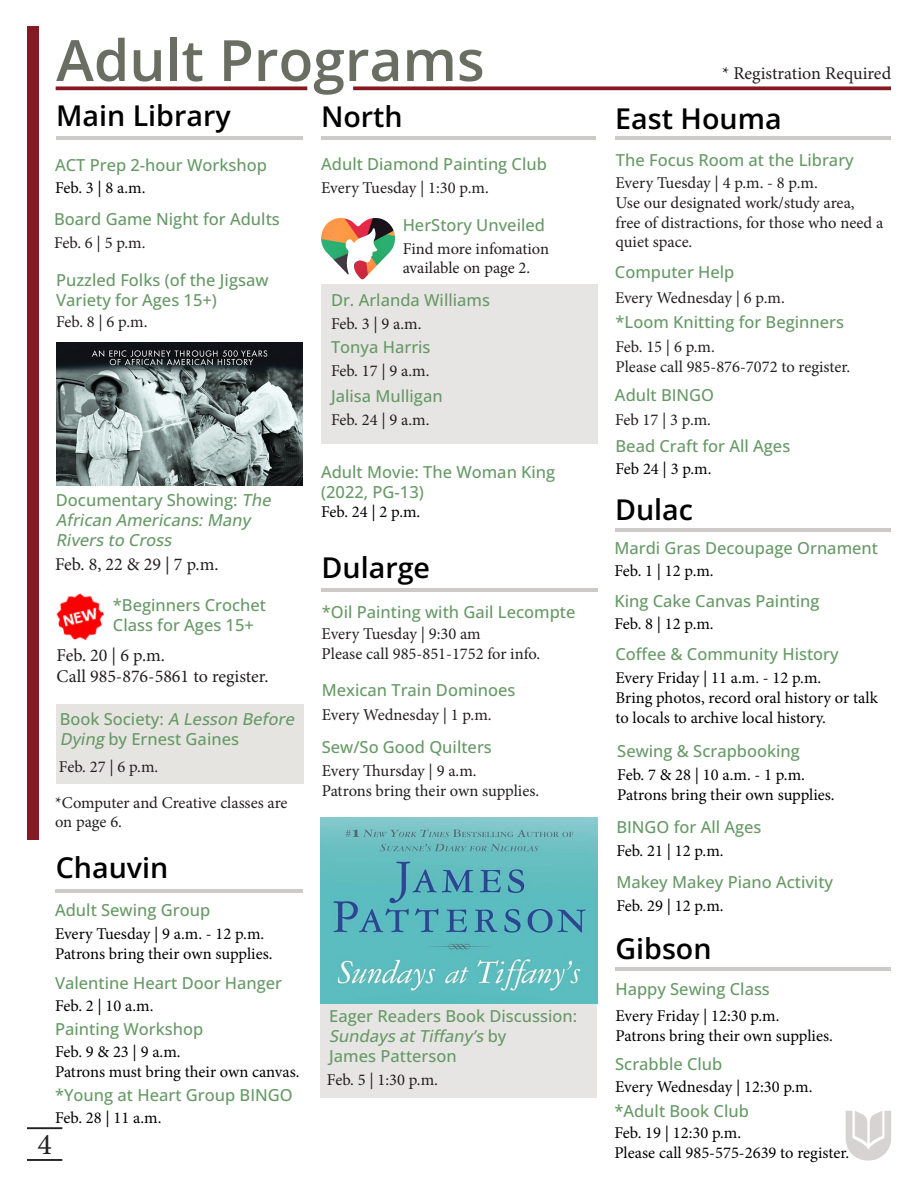
<style>
.page{position:relative;width:918px;height:1188px;background:#fff}
.page>*{position:absolute;margin:0;border:0;box-sizing:border-box;transform-origin:0 0}
.t1{font:600 57px "Open Sans";color:#6a6d61}
.t2{font:30px "Minion Pro";color:#231f20}
.t3{font:600 28.65px "Open Sans";color:#000}
.t4{font:18px "Minion Pro";color:#231f20}
.Program_Title-Green{font:500 16.5px/19.8px "Open Sans";color:#696}
.t5{font:16.5px/19.8px "Minion Pro";color:#231f20}
.date___time{font:16.5px/19.8px "Minion Pro";letter-spacing:-.005em;color:#000}
.Program_Title-Green-2{font:italic 500 16.5px/19.8px "Open Sans";color:#696}
.s1{font-style:normal}
.s2{font-style:italic}
</style>
<div class="page">
<div style="left:321px;top:1005px;width:276px;height:93px;background:#e5e3e0"></div>
<div style="left:27px;top:27px;width:11px;height:813px;background:#861921"></div>
<hr style="left:27px;top:1127px;width:35px;height:2px;background:#231f20">
<hr style="left:27px;top:1159px;width:35px;height:2px;background:#231f20">
<svg style="left:56px;top:86px;width:251px;height:4px"></svg>
<svg style="left:353px;top:86px;width:538px;height:4px;background:#93333a"></svg>
<hr style="left:56px;top:136px;width:247px;height:4px;background:#c7c6c1">
<hr style="left:615px;top:136px;width:276px;height:4px;background:#c7c6c1">
<hr style="left:322px;top:588px;width:276px;height:4px;background:#c7c6c1">
<hr style="left:615px;top:968px;width:276px;height:3px;background:#c7c6c1">
<hr style="left:615px;top:528px;width:276px;height:4px;background:#c7c6c1">
<hr style="left:321px;top:136px;width:274px;height:4px;background:#c7c6c1">
<svg style="left:846px;top:1111px;width:45px;height:50px"></svg>
<hr style="left:56px;top:889px;width:247px;height:3px;background:#c7c6c1">
<div style="left:56px;top:704px;width:247px;height:79px;background:#e5e3e0"></div>
<img style="left:56px;top:593px;width:48px;height:48px">
<div style="left:321px;top:284px;width:277px;height:160px;background:#e5e3e0"></div>
<img style="left:321px;top:218px;width:74px;height:62px">
<img style="left:56px;top:343px;width:246px;height:143px">
<img style="left:321px;top:818px;width:276px;height:186px">
<p class="t1" style="left:56px;top:21px;width:430px">Adult Programs</p>
<p class="t4" style="left:722px;top:62px;width:171px">* Registration Required</p>
<p class="t3" style="left:56px;top:96px;width:176px">Main Library</p>
<p class="t3" style="left:615px;top:99px;width:168px">East Houma</p>
<p class="t3" style="left:321px;top:97px;width:83px">North</p>
<p class="Program_Title-Green" style="left:55px;top:155px;width:213px">ACT Prep 2-hour Workshop</p>
<p class="date___time" style="left:55px;top:178px;width:92px">Feb. 3 | 8 a.m.</p>
<p class="Program_Title-Green" style="left:54px;top:209px;width:227px">Board Game Night for Adults</p>
<p class="t5" style="left:54px;top:233px;width:93px">Feb. 6 | 5 p.m.</p>
<p class="Program_Title-Green" style="left:56px;top:270px;width:214px">Puzzled Folks (of the Jigsaw<br>Variety for Ages 15+)</p>
<p class="t5" style="left:56px;top:312px;width:93px">Feb. 8 | 6 p.m.</p>
<p class="Program_Title-Green-2" style="left:56px;top:490px;width:220px"><span class="s1">Documentary Showing:</span> The<br>African Americans:Many<br>Rivers to Cross</p>
<p class="t4" style="left:55px;top:552px;width:165px">Feb. 8, 22 &amp; 29 | 7 p.m.</p>
<p class="Program_Title-Green" style="left:113px;top:595px;width:155px">*Beginners Crochet<br>Class for Ages 15+</p>
<p class="t4" style="left:57px;top:643px;width:110px">Feb. 20 | 6 p.m.</p>
<p class="t4" style="left:57px;top:664px;width:213px">Call 985-876-5861 to register.</p>
<p class="Program_Title-Green" style="left:60px;top:709px;width:240px">Book Society: <span class="s2">A Lesson Before<br>Dying</span> by Ernest Gaines</p>
<p class="t5" style="left:59px;top:757px;width:101px">Feb. 27 | 6 p.m.</p>
<p class="t5" style="left:55px;top:792px;width:234px">*Computer and Creative classes are on page 6.</p>
<p class="t3" style="left:56px;top:848px;width:114px">Chauvin</p>
<p class="Program_Title-Green" style="left:55px;top:900px;width:157px">Adult Sewing Group</p>
<p class="date___time" style="left:55px;top:924px;width:211px">Every Tuesday | 9 a.m. - 12 p.m.</p>
<p class="date___time" style="left:55px;top:944px;width:219px">Patrons bring their own supplies.</p>
<p class="Program_Title-Green" style="left:55px;top:973px;width:229px">Valentine Heart Door Hanger</p>
<p class="date___time" style="left:55px;top:995px;width:100px">Feb. 2 | 10 a.m.</p>
<p class="Program_Title-Green" style="left:55px;top:1019px;width:150px">Painting Workshop</p>
<p class="date___time" style="left:55px;top:1042px;width:127px">Feb. 9 &amp; 23 | 9 a.m.</p>
<p class="date___time" style="left:55px;top:1062px;width:246px">Patrons must bring their own canvas.</p>
<p class="Program_Title-Green" style="left:55px;top:1085px;width:239px">*Young at Heart Group BINGO</p>
<p class="date___time" style="left:55px;top:1108px;width:108px">Feb. 28 | 11 a.m.</p>
<p class="t2" style="left:37px;top:1124px;width:16px">4</p>
<p class="Program_Title-Green" style="left:321px;top:154px;width:227px">Adult Diamond Painting Club</p>
<p class="t5" style="left:321px;top:178px;width:169px">Every Tuesday | 1:30 p.m.</p>
<p class="Program_Title-Green" style="left:403px;top:214px;width:144px">HerStory Unveiled</p>
<p class="t5" style="left:403px;top:238px;width:148px">Find more infomation</p>
<p class="t5" style="left:403px;top:258px;width:129px">available on page 2.</p>
<p class="Program_Title-Green" style="left:331px;top:290px;width:161px">Dr. Arlanda Williams</p>
<p class="t5" style="left:331px;top:314px;width:92px">Feb. 3 | 9 a.m.</p>
<p class="Program_Title-Green" style="left:331px;top:337px;width:101px">Tonya Harris</p>
<p class="t5" style="left:331px;top:361px;width:100px">Feb. 17 | 9 a.m.</p>
<p class="Program_Title-Green" style="left:331px;top:386px;width:113px">Jalisa Mulligan</p>
<p class="t5" style="left:331px;top:410px;width:100px">Feb. 24 | 9 a.m.</p>
<p class="Program_Title-Green" style="left:321px;top:462px;width:236px">Adult Movie: The Woman King (2022, PG-13)</p>
<p class="date___time" style="left:321px;top:502px;width:101px">Feb. 24 | 2 p.m.</p>
<p class="t3" style="left:322px;top:548px;width:110px">Dularge</p>
<p class="Program_Title-Green" style="left:322px;top:602px;width:255px">*Oil Painting with Gail Lecompte</p>
<p class="t5" style="left:322px;top:624px;width:161px">Every Tuesday | 9:30 am</p>
<p class="t5" style="left:322px;top:644px;width:220px">Please call 985-851-1752 for info.</p>
<p class="Program_Title-Green" style="left:322px;top:680px;width:195px">Mexican Train Dominoes</p>
<p class="t5" style="left:322px;top:705px;width:171px">Every Wednesday | 1 p.m.</p>
<p class="Program_Title-Green" style="left:322px;top:736px;width:172px">Sew/So Good Quilters</p>
<p class="t5" style="left:322px;top:761px;width:156px">Every Thursday | 9 a.m.</p>
<p class="t5" style="left:322px;top:780px;width:219px">Patrons bring their own supplies.</p>
<p class="Program_Title-Green" style="left:329px;top:1006px;width:249px">Eager Readers Book Discussion:</p>
<p class="Program_Title-Green-2" style="left:329px;top:1026px;width:179px">Sundays atTiffany’s <span class="s1">b y</span></p>
<p class="Program_Title-Green" style="left:329px;top:1046px;width:129px">James Patterson</p>
<p class="t5" style="left:327px;top:1070px;width:113px">Feb. 5 | 1:30 p.m.</p>
<p class="Program_Title-Green" style="left:616px;top:150px;width:239px">The Focus Room at the Library</p>
<p class="t5" style="left:616px;top:173px;width:204px">Every Tuesday | 4 p.m. - 8 p.m.</p>
<p class="t5" style="left:616px;top:193px;width:269px">Use our designated work/study area, free of distractions, for those who need a quiet space.</p>
<p class="Program_Title-Green" style="left:615px;top:262px;width:121px">Computer Help</p>
<p class="t5" style="left:615px;top:287px;width:171px">Every Wednesday | 6 p.m.</p>
<p class="Program_Title-Green" style="left:616px;top:312px;width:230px">*Loom Knitting for Beginners</p>
<p class="t5" style="left:616px;top:337px;width:101px">Feb. 15 | 6 p.m.</p>
<p class="t5" style="left:616px;top:357px;width:236px">Please call 985-876-7072 to register.</p>
<p class="Program_Title-Green" style="left:615px;top:385px;width:101px">Adult BINGO</p>
<p class="t5" style="left:615px;top:410px;width:98px">Feb 17 | 3 p.m.</p>
<p class="Program_Title-Green" style="left:616px;top:436px;width:176px">Bead Craft for All Ages</p>
<p class="date___time" style="left:616px;top:459px;width:98px">Feb 24 | 3 p.m.</p>
<p class="t3" style="left:615px;top:490px;width:80px">Dulac</p>
<p class="Program_Title-Green" style="left:614px;top:538px;width:265px">Mardi Gras Decoupage Ornament</p>
<p class="date___time" style="left:614px;top:561px;width:101px">Feb. 1 | 12 p.m.</p>
<p class="Program_Title-Green" style="left:614px;top:591px;width:207px">King Cake Canvas Painting</p>
<p class="date___time" style="left:614px;top:614px;width:101px">Feb. 8 | 12 p.m.</p>
<p class="Program_Title-Green" style="left:616px;top:644px;width:225px">Coffee &amp; Community History</p>
<p class="date___time" style="left:616px;top:668px;width:207px">Every Friday | 11 a.m. - 12 p.m.</p>
<p class="date___time" style="left:616px;top:688px;width:264px">Bring photos, record oral history or talk to locals to archive local history.</p>
<p class="Program_Title-Green" style="left:617px;top:741px;width:184px">Sewing &amp; Scrapbooking</p>
<p class="date___time" style="left:617px;top:765px;width:189px">Feb. 7 &amp; 28 | 10 a.m. - 1 p.m.</p>
<p class="date___time" style="left:617px;top:785px;width:219px">Patrons bring their own supplies.</p>
<p class="Program_Title-Green" style="left:616px;top:817px;width:147px">BINGO for All Ages</p>
<p class="date___time" style="left:616px;top:841px;width:109px">Feb. 21 | 12 p.m.</p>
<p class="Program_Title-Green" style="left:616px;top:872px;width:218px">Makey Makey Piano Activity</p>
<p class="date___time" style="left:616px;top:896px;width:109px">Feb. 29 | 12 p.m.</p>
<p class="t3" style="left:615px;top:929px;width:98px">Gibson</p>
<p class="Program_Title-Green" style="left:615px;top:979px;width:156px">Happy Sewing Class</p>
<p class="date___time" style="left:615px;top:1006px;width:166px">Every Friday | 12:30 p.m.</p>
<p class="date___time" style="left:615px;top:1026px;width:219px">Patrons bring their own supplies.</p>
<p class="date___time" style="left:615px;top:1076px;width:199px">Every Wednesday | 12:30 p.m.</p>
<p class="Program_Title-Green" style="left:615px;top:1054px;width:109px">Scrabble Club</p>
<p class="Program_Title-Green" style="left:614px;top:1100px;width:136px">*Adult Book Club</p>
<p class="date___time" style="left:614px;top:1123px;width:128px">Feb. 19 | 12:30 p.m.</p>
<p class="date___time" style="left:614px;top:1143px;width:236px">Please call 985-575-2639 to register.</p>
</div>
